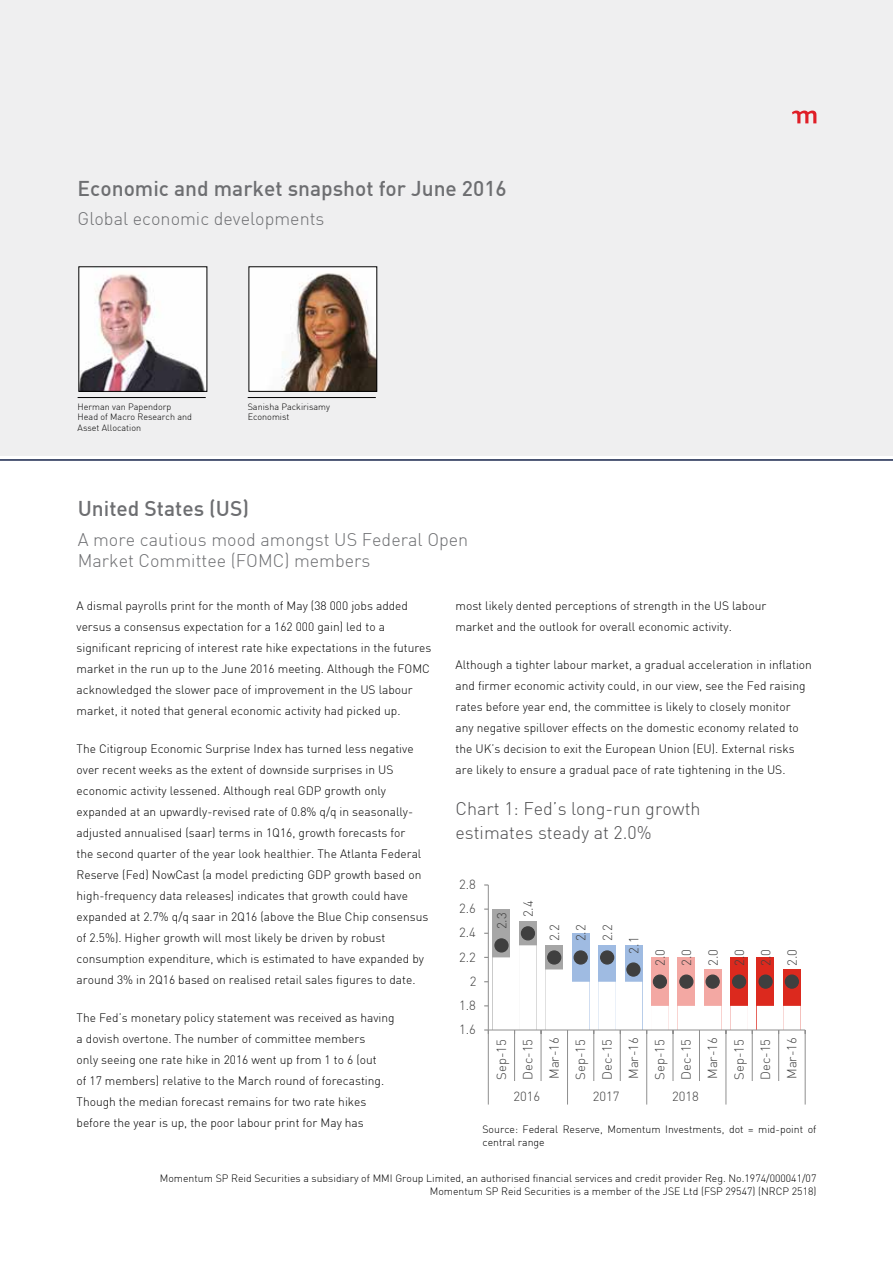
<style>
.page{position:relative;width:893px;height:1263px;background:#fff}
.page>*{position:absolute;margin:0;border:0;box-sizing:border-box;transform-origin:0 0}
.t1{font:21px "DIN Medium";color:#6d6e71}
.t2{font:18px/21px "DIN Light";color:#6d6e71}
.t3{font:18px/24px "DIN Light";color:#4d4d4f}
.t4{font:13.05px/26.4px "DIN Light";letter-spacing:-.005em;color:#3f3f3f}
.t5{font:12px/21px "DIN Light";color:#000}
.t6{font:10.5px/12.6px "DIN Light";color:#000;text-align:right}
.t7{font:9px/10.8px "DIN Light";color:#000}
</style>
<div class="page">
<div style="left:0;top:0;width:893px;height:455px;background:#efeff0"></div>
<hr style="left:78px;top:397px;width:128px;height:1px;background:#000">
<hr style="left:248px;top:397px;width:128px;height:1px;background:#000">
<img style="left:81px;top:269px;width:124px;height:121px">
<div style="left:79px;top:267px;width:128px;height:125px;border:1px solid #000"></div>
<img style="left:251px;top:269px;width:124px;height:121px">
<div style="left:249px;top:267px;width:128px;height:125px;border:1px solid #000"></div>
<hr style="left:0;top:459px;width:893px;height:2px;background:#16234a">
<div style="left:493px;top:909px;width:17px;height:121px;background:#a6a6a6"></div>
<div style="left:519px;top:921px;width:18px;height:109px;background:#a6a6a6"></div>
<div style="left:572px;top:933px;width:17px;height:97px;background:#9fbbe2"></div>
<hr style="left:488px;top:885px;width:1px;height:145px;background:#8f8f8f">
<hr style="left:488px;top:1030px;width:1px;height:51px;background:#8f8f8f">
<hr style="left:514px;top:1030px;width:1px;height:51px;background:#8f8f8f">
<hr style="left:541px;top:1030px;width:1px;height:51px;background:#8f8f8f">
<hr style="left:567px;top:1030px;width:1px;height:51px;background:#8f8f8f">
<hr style="left:593px;top:1030px;width:1px;height:51px;background:#8f8f8f">
<hr style="left:620px;top:1030px;width:1px;height:51px;background:#8f8f8f">
<hr style="left:646px;top:1030px;width:1px;height:51px;background:#8f8f8f">
<hr style="left:673px;top:1030px;width:1px;height:51px;background:#8f8f8f">
<hr style="left:699px;top:1030px;width:1px;height:51px;background:#8f8f8f">
<hr style="left:726px;top:1030px;width:1px;height:51px;background:#8f8f8f">
<hr style="left:752px;top:1030px;width:1px;height:51px;background:#8f8f8f">
<hr style="left:778px;top:1030px;width:1px;height:51px;background:#8f8f8f">
<svg style="left:484px;top:945px;width:321px;height:89px"></svg>
<hr style="left:805px;top:1030px;width:1px;height:51px;background:#8f8f8f">
<svg style="left:488px;top:1081px;width:1px;height:23px"></svg>
<svg style="left:567px;top:1081px;width:1px;height:23px"></svg>
<svg style="left:646px;top:1081px;width:1px;height:23px"></svg>
<svg style="left:726px;top:1081px;width:1px;height:23px"></svg>
<svg style="left:805px;top:1081px;width:1px;height:23px"></svg>
<div style="left:495px;top:939px;width:13px;height:13px;background:#3f3f3f;border-radius:50%"></div>
<div style="left:494px;top:938px;width:15px;height:14px;border:1px solid #3f3f3f;border-radius:50%"></div>
<div style="left:521px;top:927px;width:13px;height:13px;background:#3f3f3f;border-radius:50%"></div>
<div style="left:521px;top:926px;width:14px;height:14px;border:1px solid #3f3f3f;border-radius:50%"></div>
<div style="left:548px;top:951px;width:13px;height:13px;background:#3f3f3f;border-radius:50%"></div>
<div style="left:547px;top:950px;width:14px;height:14px;border:1px solid #3f3f3f;border-radius:50%"></div>
<div style="left:574px;top:951px;width:13px;height:13px;background:#3f3f3f;border-radius:50%"></div>
<div style="left:574px;top:950px;width:14px;height:14px;border:1px solid #3f3f3f;border-radius:50%"></div>
<div style="left:601px;top:951px;width:13px;height:13px;background:#3f3f3f;border-radius:50%"></div>
<div style="left:600px;top:950px;width:14px;height:14px;border:1px solid #3f3f3f;border-radius:50%"></div>
<div style="left:627px;top:963px;width:13px;height:13px;background:#3f3f3f;border-radius:50%"></div>
<div style="left:626px;top:962px;width:15px;height:15px;border:1px solid #3f3f3f;border-radius:50%"></div>
<div style="left:653px;top:975px;width:13px;height:13px;background:#3f3f3f;border-radius:50%"></div>
<div style="left:653px;top:974px;width:14px;height:15px;border:1px solid #3f3f3f;border-radius:50%"></div>
<div style="left:680px;top:975px;width:13px;height:13px;background:#3f3f3f;border-radius:50%"></div>
<div style="left:679px;top:974px;width:14px;height:15px;border:1px solid #3f3f3f;border-radius:50%"></div>
<div style="left:706px;top:975px;width:13px;height:13px;background:#3f3f3f;border-radius:50%"></div>
<div style="left:705px;top:974px;width:15px;height:15px;border:1px solid #3f3f3f;border-radius:50%"></div>
<div style="left:733px;top:975px;width:13px;height:13px;background:#3f3f3f;border-radius:50%"></div>
<div style="left:732px;top:974px;width:14px;height:15px;border:1px solid #3f3f3f;border-radius:50%"></div>
<div style="left:759px;top:975px;width:13px;height:13px;background:#3f3f3f;border-radius:50%"></div>
<div style="left:758px;top:974px;width:15px;height:15px;border:1px solid #3f3f3f;border-radius:50%"></div>
<div style="left:785px;top:975px;width:13px;height:13px;background:#3f3f3f;border-radius:50%"></div>
<div style="left:785px;top:974px;width:14px;height:15px;border:1px solid #3f3f3f;border-radius:50%"></div>
<svg style="left:792px;top:111px;width:24px;height:12px"></svg>
<h1 class="t1" style="left:78px;top:174px;width:431px">Economic and market snapshot for June 2016</h1>
<h2 class="t2" style="left:78px;top:208px;width:248px">Global economic developments</h2>
<p class="t7" style="left:78px;top:401px;width:116px">Herman van Papendorp<br>Head of Macro Research and<br>Asset Allocation</p>
<p class="t7" style="left:248px;top:401px;width:84px">Sanisha Packirisamy<br>Economist</p>
<h1 class="t1" style="left:78px;top:495px;width:173px">United States (US)</h1>
<h2 class="t2" style="left:78px;top:529px;width:392px">A more cautious mood amongst US Federal Open<br>Market Committee (FOMC) members</h2>
<p class="t5" style="left:77px;top:595px;width:356px">A dismal payrolls print for the month of May (38 000 jobs added versus a consensus expectation for a 162 000 gain) led to a significant repricing of interest rate hike expectations in the futures market in the run up to the June 2016 meeting. Although the FOMC acknowledged the slower pace of improvement in the US labour market, it noted that general economic activity had picked up.</p>
<p class="t5" style="left:77px;top:738px;width:353px">The Citigroup Economic Surprise Index has turned less negative over recent weeks as the extent of downside surprises in US economic activity lessened. Although real GDP growth only expanded at an upwardly-revised rate of 0.8% q/q in seasonally&shy;adjusted annualised (saar) terms in 1Q16, growth forecasts for<br>the second quarter of the year look healthier. The Atlanta Federal Reserve (Fed) NowCast (a model predicting GDP growth based on high-frequency data releases) indicates that growth could have expanded at 2.7% q/q saar in 2Q16 (above the Blue Chip consensus of 2.5%). Higher growth will most likely be driven by robust consumption expenditure, which is estimated to have expanded by around 3% in 2Q16 based on realised retail sales figures to date.</p>
<p class="t5" style="left:77px;top:1007px;width:320px">The Fed’s monetary policy statement was received as having a dovish overtone. The number of committee members<br>only seeing one rate hike in 2016 went up from 1 to 6 (out<br>of 17 members) relative to the March round of forecasting.<br>Though the median forecast remains for two rate hikes before the year is up, the poor labour print for May has</p>
<p class="t5" style="left:455px;top:595px;width:312px">most likely dented perceptions of strength in the US labour market and the outlook for overall economic activity.</p>
<p class="t5" style="left:455px;top:654px;width:358px">Although a tighter labour market, a gradual acceleration in inflation and firmer economic activity could, in our view, see the Fed raising rates before year end, the committee is likely to closely monitor<br>any negative spillover effects on the domestic economy related to the UK’s decision to exit the European Union (EU). External risks are likely to ensure a gradual pace of rate tightening in the US.</p>
<h2 class="t3" style="left:455px;top:796px;width:247px">Chart 1: Fed’s long-run growth estimates steady at 2.0%</h2>
<p class="t4" style="left:459px;top:871px;width:18px">2.8</p>
<p class="t4" style="left:459px;top:895px;width:18px">2.6</p>
<p class="t4" style="left:459px;top:919px;width:18px">2.4</p>
<p class="t4" style="left:459px;top:943px;width:18px">2.2</p>
<p class="t4" style="left:470px;top:968px;width:8px">2</p>
<p class="t4" style="left:459px;top:992px;width:18px">1.8</p>
<p class="t4" style="left:459px;top:1016px;width:18px">1.6</p>
<p class="t4" style="left:488px;top:929px;width:18px;rotate:-90deg">2.3</p>
<p class="t4" style="left:515px;top:917px;width:18px;rotate:-90deg">2.4</p>
<p class="t4" style="left:541px;top:941px;width:18px;rotate:-90deg">2.2</p>
<p class="t4" style="left:568px;top:941px;width:18px;rotate:-90deg">2.2</p>
<p class="t4" style="left:594px;top:941px;width:18px;rotate:-90deg">2.2</p>
<p class="t4" style="left:620px;top:953px;width:18px;rotate:-90deg">2.1</p>
<p class="t4" style="left:647px;top:966px;width:18px;rotate:-90deg">2.0</p>
<p class="t4" style="left:673px;top:966px;width:18px;rotate:-90deg">2.0</p>
<p class="t4" style="left:700px;top:966px;width:18px;rotate:-90deg">2.0</p>
<p class="t4" style="left:726px;top:966px;width:18px;rotate:-90deg">2.0</p>
<p class="t4" style="left:752px;top:966px;width:18px;rotate:-90deg">2.0</p>
<p class="t4" style="left:779px;top:966px;width:18px;rotate:-90deg">2.0</p>
<p class="t4" style="left:488px;top:1080px;width:44px;rotate:-90deg">Sep-15<br>Dec-15<br>Mar-16<br>Sep-15<br>Dec-15<br>Mar-16<br>Sep-15<br>Dec-15<br>Mar-16<br>Sep-15<br>Dec-15<br>Mar-16</p>
<p class="t4" style="left:514px;top:1082px;width:28px">2016</p>
<p class="t4" style="left:593px;top:1082px;width:28px">2017</p>
<p class="t4" style="left:672px;top:1082px;width:28px">2018</p>
<p class="t6" style="left:482px;top:1123px;width:335px;text-align:left">Source: Federal Reserve, Momentum Investments, dot = mid-point of central range</p>
<p class="t6" style="left:160px;top:1172px;width:658px">Momentum SP Reid Securities a subsidiary of MMI Group Limited, an authorised financial services and credit provider Reg. No.1974/000041/07<br>Momentum SP Reid Securities is a member of the JSE Ltd (FSP 29547) (NRCP 2518)</p>
</div>
